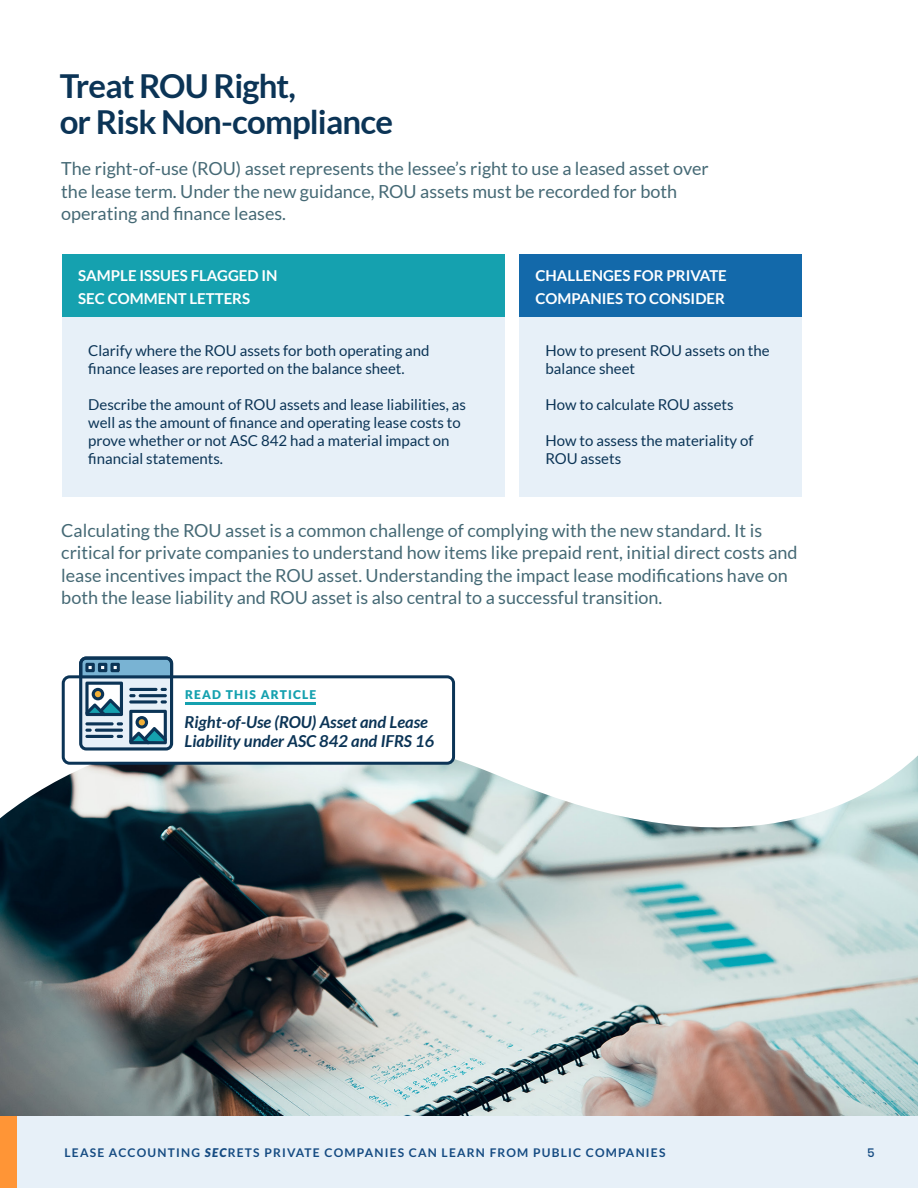
<style>
.page{position:relative;width:918px;height:1188px;background:#fff}
.page>*{position:absolute;margin:0;border:0;box-sizing:border-box;transform-origin:0 0}
.t1{font:700 33px/36px "Lato";letter-spacing:-.025em;color:#0b3456}
.t2{font:18px/22.5px "Lato";color:#456975}
.t3{font:italic 700 16.5px/19.5px "Lato";color:#0b3456}
.t4{font:15px/18px "Lato";color:#0b3456}
.t5{font:700 15px/22.5px "Lato";color:#fff}
.t6{font:700 12px "Lato";letter-spacing:.1em;color:#154b82}
.t7{font:900 12px "Lato";letter-spacing:.1em;color:#15a1af}
.t8{font:500 12px "Poppins";color:#154b82}
.s1{font-weight:900;font-style:italic}
</style>
<div class="page">
<img style="left:0;top:727px;width:918px;height:390px">
<div style="left:62px;top:255px;width:443px;height:241px;background:#e7f0f8"></div>
<div style="left:62px;top:254px;width:443px;height:63px;background:#15a1af"></div>
<div style="left:520px;top:254px;width:282px;height:242px;background:#e7f0f8"></div>
<div style="left:520px;top:254px;width:282px;height:63px;background:#1369aa"></div>
<div style="left:0;top:1117px;width:918px;height:71px;background:#e7f0f8"></div>
<div style="left:0;top:1117px;width:17px;height:71px;background:#ff9536"></div>
<div style="left:63px;top:677px;width:391px;height:86px;background:#fff;border-radius:6px"></div>
<div style="left:62px;top:675px;width:393px;height:90px;border:3px solid #0b3456;border-radius:6px"></div>
<svg style="left:79px;top:657px;width:94px;height:94px;background:#819eb1"></svg>
<hr style="left:186px;top:702px;width:130px;height:3px;background:#15a1af">
<h1 class="t1" style="left:60px;top:68px;width:335px">Treat ROU Right,<br>or Risk Non-compliance</h1>
<p class="t2" style="left:61px;top:157px;width:649px">The right-of-use (ROU) asset represents the lessee’s right to use a leased asset over the lease term. Under the new guidance, ROU assets must be recorded for both operating and finance leases.</p>
<p class="t5" style="left:78px;top:264px;width:201px">SAMPLE ISSUES FLAGGED IN<br>SEC COMMENT LETTERS</p>
<p class="t4" style="left:88px;top:342px;width:343px">Clarify where the ROU assets for both operating and finance leases are reported on the balance sheet.</p>
<p class="t4" style="left:88px;top:396px;width:379px">Describe the amount of ROU assets and lease liabilities, as well as the amount of finance and operating lease costs to prove whether or not ASC 842 had a material impact on financial statements.</p>
<p class="t5" style="left:536px;top:264px;width:193px">CHALLENGES FOR PRIVATE<br>COMPANIES TO CONSIDER</p>
<p class="t4" style="left:546px;top:342px;width:226px">How to present ROU assets on the balance sheet</p>
<p class="t4" style="left:546px;top:396px;width:190px">How to calculate ROU assets</p>
<p class="t4" style="left:546px;top:432px;width:210px">How to assess the materiality of<br>ROU assets</p>
<p class="t2" style="left:61px;top:519px;width:738px">Calculating the ROU asset is a common challenge of complying with the new standard. It is critical for private companies to understand how items like prepaid rent, initial direct costs and lease incentives impact the ROU asset. Understanding the impact lease modifications have on both the lease liability and ROU asset is also central to a successful transition.</p>
<p class="t7" style="left:185px;top:687px;width:133px">READ THIS ARTICLE</p>
<p class="t3" style="left:185px;top:712px;width:251px">Right-of-Use (ROU) Asset and Lease<br>Liability under ASC 842 and IFRS 16</p>
<p class="t6" style="left:65px;top:1146px;width:602px">LEASE ACCOUNTING <span class="s1">SEC</span>RETS PRIVATE COMPANIES CAN LEARN FROM PUBLIC COMPANIES</p>
<p class="t8" style="left:867px;top:1146px;width:9px">5</p>
</div>
